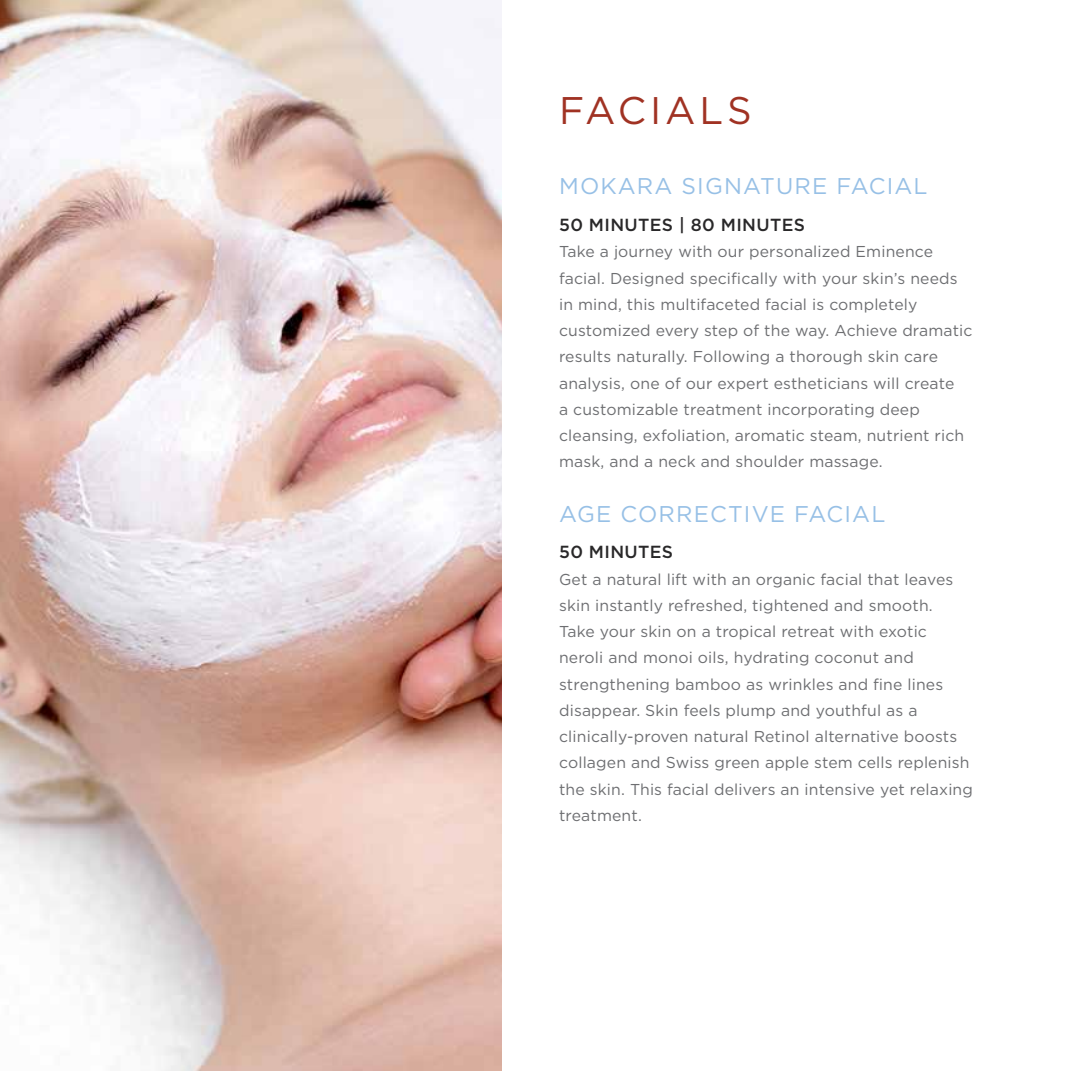
<style>
.page{position:relative;width:1071px;height:1071px;background:#fff}
.page>*{position:absolute;margin:0;border:0;box-sizing:border-box;transform-origin:0 0}
.t1{font:38.5px "Gotham";letter-spacing:.1em;color:#a03223}
.t2{font:22.75px "Gotham";letter-spacing:.05em;color:#97c0e6}
.t3{font:500 17.5px "Gotham";letter-spacing:.02em;color:#292829}
.t4{font:15.75px/26.2px "Gotham";letter-spacing:.01em;color:#6d6e71}
</style>
<div class="page">
<img style="left:0;top:0;width:501px;height:1071px">
<h1 class="t1" style="left:559px;top:86px;width:194px">FACIALS</h1>
<h2 class="t2" style="left:559px;top:172px;width:370px">MOKARA SIGNATURE FACIAL</h2>
<p class="t3" style="left:559px;top:214px;width:247px">50 MINUTES | 80 MINUTES</p>
<p class="t4" style="left:559px;top:238px;width:415px">Take a journey with our personalized Eminence facial. Designed specifically with your skin’s needs in mind, this multifaceted facial is completely customized every step of the way. Achieve dramatic results naturally. Following a thorough skin care analysis, one of our expert estheticians will create<br>a customizable treatment incorporating deep cleansing, exfoliation, aromatic steam, nutrient rich mask, and a neck and shoulder massage.</p>
<h2 class="t2" style="left:559px;top:499px;width:328px">AGE CORRECTIVE FACIAL</h2>
<p class="t3" style="left:559px;top:541px;width:116px">50 MINUTES</p>
<p class="t4" style="left:559px;top:566px;width:415px">Get a natural lift with an organic facial that leaves skin instantly refreshed, tightened and smooth.<br>Take your skin on a tropical retreat with exotic neroli and monoi oils, hydrating coconut and strengthening bamboo as wrinkles and fine lines disappear. Skin feels plump and youthful as a clinically-proven natural Retinol alternative boosts collagen and Swiss green apple stem cells replenish the skin. This facial delivers an intensive yet relaxing treatment.</p>
</div>
